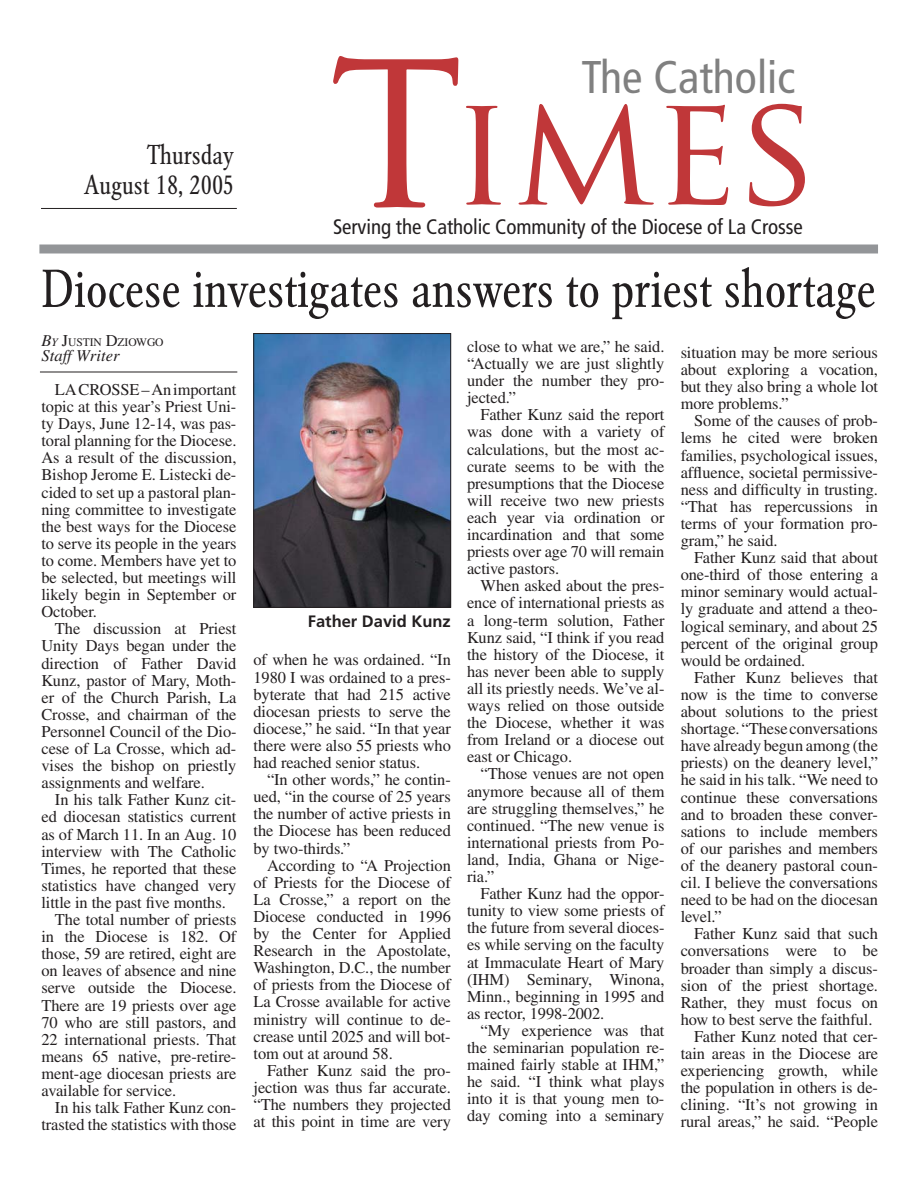
<style>
.page{position:relative;width:918px;height:1188px;background:#fff}
.page>*{position:absolute;margin:0;border:0;box-sizing:border-box;transform-origin:0 0}
.t1{font:153.75px "Trajan Pro";color:#c03739}
.t2{font:condensed 52.5px "Garamond BE";letter-spacing:-.005em;color:#231f20}
.t3{font:condensed 45.75px "Frutiger";color:#808080}
.t4{font:condensed 27px/30px "Garamond BE";color:#231f20;text-align:right}
.t5{font:condensed 21px "Frutiger";letter-spacing:-.005em;color:#231f20}
.t6{font:16.5px/17.1px "Times";letter-spacing:-.005em;color:#231f20;text-align:justify}
.t7{font:700 16.5px "Frutiger";color:#231f20}
.t8{font:italic 16.5px "Times";letter-spacing:.005em;color:#231f20}
.t9{font:11.55px "Times";letter-spacing:-.005em;color:#231f20}
.s1{font-size:193.8px}
.s2{font-style:italic;font-size:16.5px}
.s3{font-style:italic}
.s4{font-size:16.5px}
</style>
<div class="page">
<hr style="left:41px;top:208px;width:196px;height:1px;background:#231f20">
<div style="left:39px;top:244px;width:839px;height:10px;background:#939598"></div>
<img style="left:256px;top:335px;width:193px;height:271px">
<div style="left:254px;top:333px;width:197px;height:275px;border:1px solid #231f20"></div>
<hr style="left:40px;top:372px;width:197px;height:1px;background:#231f20">
<h3 class="t4" style="left:84px;top:142px;width:152px">Thursday<br>August 18, 2005</h3>
<h1 class="t1" style="left:329px;top:61px;width:491px"><span class="s1">T</span>imes</h1>
<h3 class="t3" style="left:581px;top:59px;width:215px">The Catholic</h3>
<p class="t5" style="left:333px;top:219px;width:471px">Serving the Catholic Community of the Diocese of La Crosse</p>
<h2 class="t2" style="left:41px;top:267px;width:836px">Diocese investigates answers to priest shortage</h2>
<p class="t6" style="left:681px;top:345px;width:199px">situation may be more serious about exploring a vocation, but they also bring a whole lot more problems.”</p>
<p class="t6" style="left:681px;top:414px;width:199px;text-indent:14px">Some of the causes of prob&shy;lems he cited were broken families, psychological issues, affluence, societal permissive&shy;ness and difficulty in trusting. “That has repercussions in terms of your formation pro&shy;gram,” he said.</p>
<p class="t6" style="left:681px;top:551px;width:199px;text-indent:14px">Father Kunz said that about one-third of those entering a minor seminary would actual&shy;ly graduate and attend a theo&shy;logical seminary, and about 25 percent of the original group would be ordained.</p>
<p class="t6" style="left:681px;top:670px;width:199px;text-indent:14px">Father Kunz believes that now is the time to converse about solutions to the priest shortage. “These conversations have already begun among (the priests) on the deanery level,” he said in his talk. “We need to continue these conversations and to broaden these conver&shy;sations to include members of our parishes and members of the deanery pastoral coun&shy;cil. I believe the conversations need to be had on the diocesan level.”</p>
<p class="t6" style="left:694px;top:927px;width:185px">Father Kunz said that such</p>
<p class="t6" style="left:681px;top:944px;width:199px">conversations were to be</p>
<p class="t6" style="left:681px;top:961px;width:199px">broader than simply a discus-</p>
<p class="t6" style="left:681px;top:978px;width:199px">sion of the priest shortage.</p>
<p class="t6" style="left:681px;top:995px;width:199px">Rather, they must focus on</p>
<p class="t6" style="left:681px;top:1012px;width:193px">how to best serve the faithful.</p>
<p class="t6" style="left:694px;top:1029px;width:185px">Father Kunz noted that cer-</p>
<p class="t6" style="left:681px;top:1047px;width:199px">tain areas in the Diocese are</p>
<p class="t6" style="left:681px;top:1064px;width:199px">experiencing growth, while</p>
<p class="t6" style="left:681px;top:1081px;width:199px">the population in others is de-</p>
<p class="t6" style="left:681px;top:1098px;width:199px">clining. “It’s not growing in</p>
<p class="t6" style="left:681px;top:1115px;width:199px">rural areas,” he said. “People</p>
<p class="t9" style="left:41px;top:338px;width:124px"><span class="s2">B</span><span class="s3">Y</span> <span class="s4">J</span>USTIN <span class="s4">D</span>ZIOWGO</p>
<p class="t8" style="left:41px;top:349px;width:80px">Staff Writer</p>
<p class="t6" style="left:41px;top:382px;width:197px;text-indent:14px">LA CROSSE – An important topic at this year’s Priest Uni&shy;ty Days, June 12-14, was pas&shy;toral planning for the Diocese.<br>As a result of the discussion, Bishop Jerome E. Listecki de&shy;cided to set up a pastoral plan&shy;ning committee to investigate the best ways for the Diocese to serve its people in the years to come. Members have yet to be selected, but meetings will likely begin in September or October.</p>
<p class="t6" style="left:41px;top:622px;width:197px;text-indent:14px">The discussion at Priest Unity Days began under the direction of Father David Kunz, pastor of Mary, Moth&shy;er of the Church Parish, La Crosse, and chairman of the Personnel Council of the Dio&shy;cese of La Crosse, which ad&shy;vises the bishop on priestly assignments and welfare.</p>
<p class="t6" style="left:55px;top:793px;width:183px">In his talk Father Kunz cit-</p>
<p class="t6" style="left:41px;top:810px;width:197px">ed diocesan statistics current</p>
<p class="t6" style="left:41px;top:827px;width:196px">as of March 11. In an Aug. 10</p>
<p class="t6" style="left:41px;top:844px;width:197px">interview with The Catholic</p>
<p class="t6" style="left:41px;top:861px;width:197px">Times, he reported that these</p>
<p class="t6" style="left:41px;top:878px;width:197px">statistics have changed very</p>
<p class="t6" style="left:41px;top:895px;width:186px">little in the past five months.</p>
<p class="t6" style="left:55px;top:913px;width:183px">The total number of priests</p>
<p class="t6" style="left:41px;top:930px;width:196px">in the Diocese is 182. Of</p>
<p class="t6" style="left:41px;top:947px;width:196px">those, 59 are retired, eight are</p>
<p class="t6" style="left:41px;top:964px;width:197px">on leaves of absence and nine</p>
<p class="t6" style="left:41px;top:981px;width:197px">serve outside the Diocese.</p>
<p class="t6" style="left:41px;top:998px;width:196px">There are 19 priests over age</p>
<p class="t6" style="left:41px;top:1015px;width:196px">70 who are still pastors, and</p>
<p class="t6" style="left:41px;top:1032px;width:196px">22 international priests. That</p>
<p class="t6" style="left:41px;top:1049px;width:197px">means 65 native, pre-retire-</p>
<p class="t6" style="left:41px;top:1066px;width:197px">ment-age diocesan priests are</p>
<p class="t6" style="left:41px;top:1084px;width:136px">available for service.</p>
<p class="t6" style="left:55px;top:1101px;width:183px">In his talk Father Kunz con-</p>
<p class="t6" style="left:41px;top:1118px;width:197px">trasted the statistics with those</p>
<p class="t6" style="left:467px;top:339px;width:199px">close to what we are,” he said. “Actually we are just slightly under the number they pro&shy;jected.”</p>
<p class="t6" style="left:467px;top:408px;width:199px;text-indent:14px">Father Kunz said the report was done with a variety of calculations, but the most ac&shy;curate seems to be with the presumptions that the Diocese will receive two new priests each year via ordination or incardination and that some priests over age 70 will remain active pastors.</p>
<p class="t6" style="left:467px;top:579px;width:199px;text-indent:14px">When asked about the pres&shy;ence of international priests as a long-term solution, Father Kunz said, “I think if you read the history of the Diocese, it has never been able to supply all its priestly needs. We’ve al&shy;ways relied on those outside the Diocese, whether it was from Ireland or a diocese out east or Chicago.</p>
<p class="t6" style="left:467px;top:767px;width:199px;text-indent:14px">“Those venues are not open anymore because all of them are struggling themselves,” he continued. “The new venue is international priests from Po&shy;land, India, Ghana or Nige&shy;ria.”</p>
<p class="t6" style="left:467px;top:887px;width:199px;text-indent:14px">Father Kunz had the oppor&shy;tunity to view some priests of the future from several dioces&shy;es while serving on the faculty at Immaculate Heart of Mary (IHM) Seminary, Winona, Minn., beginning in 1995 and as rector, 1998-2002.</p>
<p class="t6" style="left:467px;top:1023px;width:199px;text-indent:14px">“My experience was that the seminarian population re&shy;mained fairly stable at IHM,” he said. “I think what plays into it is that young men to&shy;day coming into a seminary</p>
<p class="t7" style="left:308px;top:615px;width:145px">Father David Kunz</p>
<p class="t6" style="left:254px;top:653px;width:199px">of when he was ordained. “In 1980 I was ordained to a pres&shy;byterate that had 215 active diocesan priests to serve the diocese,” he said. “In that year there were also 55 priests who had reached senior status.</p>
<p class="t6" style="left:254px;top:773px;width:199px;text-indent:14px">“In other words,” he contin&shy;ued, “in the course of 25 years the number of active priests in the Diocese has been reduced by two-thirds.”</p>
<p class="t6" style="left:254px;top:858px;width:199px;text-indent:14px">According to “A Projection of Priests for the Diocese of La Crosse,” a report on the Diocese conducted in 1996 by the Center for Applied Research in the Apostolate, Washington, D.C., the number of priests from the Diocese of La Crosse available for active ministry will continue to de&shy;crease until 2025 and will bot&shy;tom out at around 58.</p>
<p class="t6" style="left:254px;top:1063px;width:199px;text-indent:14px">Father Kunz said the pro&shy;jection was thus far accurate. “The numbers they projected at this point in time are very</p>
</div>
